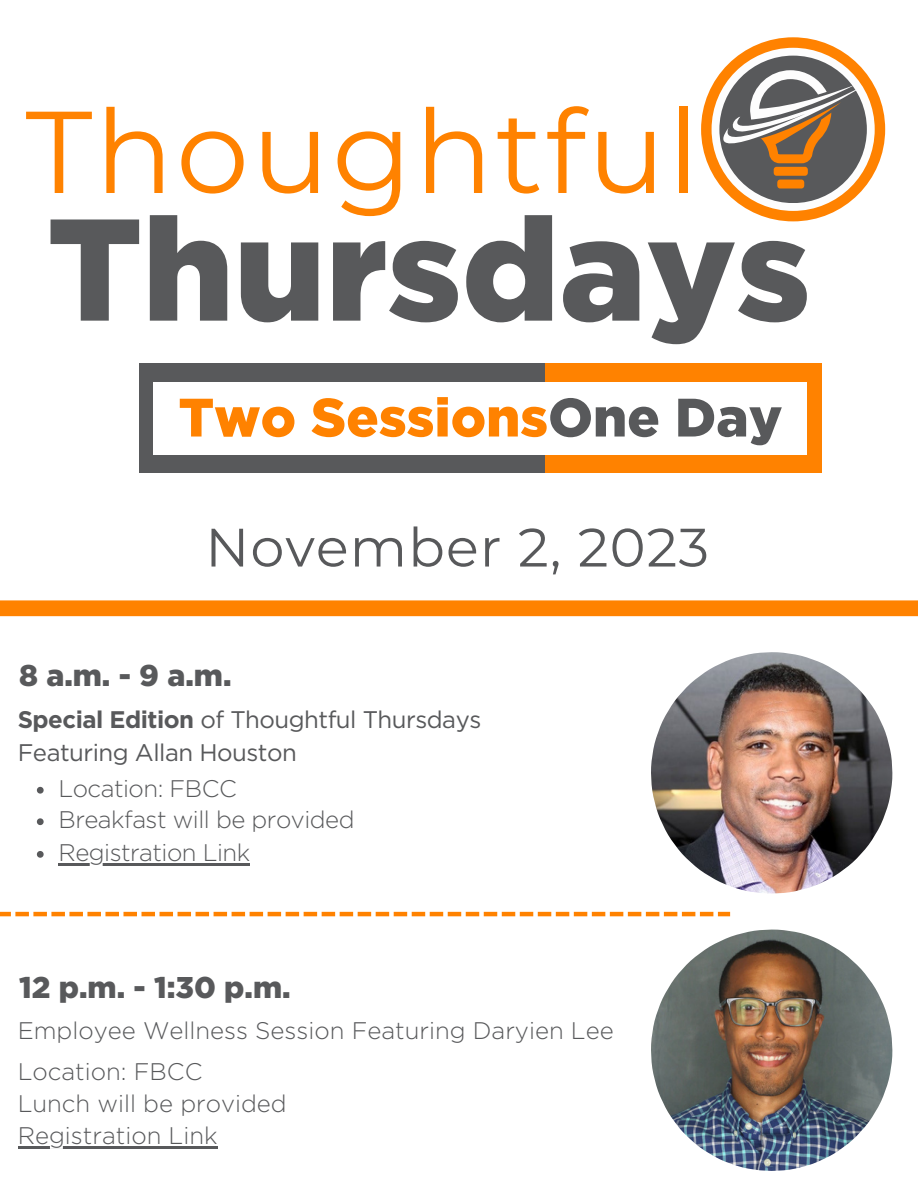
<style>
.page{position:relative;width:918px;height:1188px;background:#fff}
.page>*{position:absolute;margin:0;border:0;box-sizing:border-box;transform-origin:0 0}
.t1{font:900 144.45px "Gotham";color:#58595b}
.t2{font:116.25px "Montserrat";letter-spacing:.02em;color:#ff8200}
.t3{font:900 54px "Gotham";color:#ff8200}
.t4{font:54px "Montserrat";letter-spacing:.02em;color:#58595b}
.t5{font:900 30px "Gotham";color:#58595b}
.t6{font:300 24px "Gotham";color:#58595b}
.t7{font:24px/32.7px "Gotham";letter-spacing:-.02em;color:#58595b}
.t8{font:300 24px "Gotham";letter-spacing:-.02em;color:#58595b}
.s1{color:#58595b}
.s2{font-weight:700}
</style>
<div class="page">
<div style="left:139px;top:363px;width:416px;height:110px;background:#58595b"></div>
<div style="left:545px;top:363px;width:277px;height:110px;background:#ff8200"></div>
<div style="left:153px;top:382px;width:654px;height:73px;background:#fff"></div>
<svg style="left:701px;top:37px;width:184px;height:184px"></svg>
<svg style="left:712px;top:48px;width:163px;height:163px"></svg>
<svg style="left:719px;top:56px;width:148px;height:147px"></svg>
<svg style="left:715px;top:70px;width:148px;height:119px"></svg>
<img style="left:651px;top:930px;width:241px;height:241px">
<img style="left:651px;top:652px;width:241px;height:242px">
<svg style="left:0;top:912px;width:730px;height:4px"></svg>
<svg style="left:37px;top:787px;width:7px;height:7px"></svg>
<svg style="left:37px;top:818px;width:7px;height:7px"></svg>
<svg style="left:37px;top:851px;width:7px;height:7px"></svg>
<hr style="left:59px;top:863px;width:191px;height:3px;background:#58595b">
<hr style="left:18px;top:1146px;width:200px;height:2px;background:#58595b">
<div style="left:0;top:600px;width:918px;height:16px;background:#ff8200"></div>
<p class="t2" style="left:26px;top:80px;width:675px">Thoughtful</p>
<p class="t1" style="left:47px;top:182px;width:765px">Thursdays</p>
<p class="t3" style="left:178px;top:385px;width:605px">Two Sessions<span class="s1">One Day</span></p>
<p class="t4" style="left:205px;top:514px;width:505px">November 2, 2023</p>
<p class="t5" style="left:19px;top:658px;width:214px">8 a.m. - 9 a.m.</p>
<p class="t7" style="left:18px;top:703px;width:465px"><span class="s2">Special Edition</span> of Thoughtful Thursdays<br>Featuring Allan Houston</p>
<p class="t8" style="left:59px;top:774px;width:180px">Location: FBCC</p>
<p class="t8" style="left:59px;top:805px;width:297px">Breakfast will be provided</p>
<p class="t8" style="left:59px;top:838px;width:193px">Registration Link</p>
<p class="t5" style="left:19px;top:969px;width:273px">12 p.m. - 1:30 p.m.</p>
<p class="t6" style="left:18px;top:1016px;width:597px">Employee Wellness Session Featuring Daryien Lee</p>
<p class="t6" style="left:18px;top:1057px;width:186px">Location: FBCC</p>
<p class="t6" style="left:18px;top:1089px;width:271px">Lunch will be provided</p>
<p class="t6" style="left:18px;top:1121px;width:201px">Registration Link</p>
</div>
